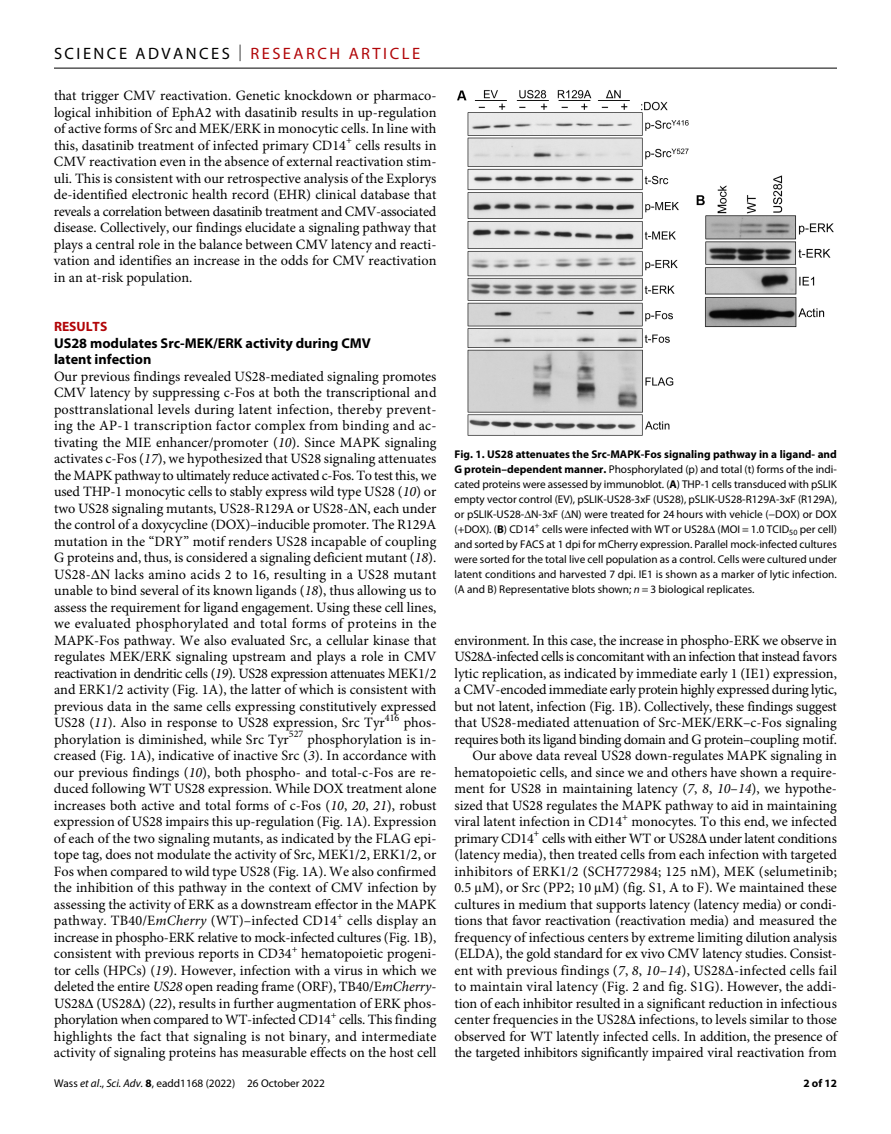
<style>
.page{position:relative;width:891px;height:1134px;background:#fff}
.page>*{position:absolute;margin:0;border:0;box-sizing:border-box;transform-origin:0 0}
.t1{font:16.5px "Myriad Pro";letter-spacing:.15em;color:#000}
.t2{font:14.25px/16.5px "Minion Pro";color:#000;text-align:justify}
.t3{font:700 14.25px/16.5px "Myriad Pro";color:#000}
.t4{font:700 13.5px "Myriad Pro";color:#b10508}
.t5{font:11.25px/15px "Myriad Pro";color:#000;text-align:justify}
.t6{font:700 11.25px "Myriad Pro";color:#000}
.s1{font-weight:300}
.s2{color:#b10508}
.s3{font-style:italic}
.s4{font-weight:700}
</style>
<div class="page">
<hr style="left:54px;top:68px;width:783px;height:1px;background:#000">
<img style="left:457px;top:90px;width:377px;height:346px">
<p class="t1" style="left:54px;top:40px;width:368px">SCIENCE ADVANCES <span class="s1">|</span> <span class="s2">RESEARCH ARTICLE</span></p>
<p class="t2" style="left:54px;top:89px;width:384px">that trigger CMV reactivation. Genetic knockdown or pharmaco&shy;logical inhibition of EphA2 with dasatinib results in up-regulation of active forms of Src and MEK/ERK in monocytic cells. In line with this, dasatinib treatment of infected primary CD14<sup>+</sup> cells results in CMV reactivation even in the absence of external reactivation stim&shy;uli. This is consistent with our retrospective analysis of the Explorys de-identified electronic health record (EHR) clinical database that reveals a correlation between dasatinib treatment and CMV-associated disease. Collectively, our findings elucidate a signaling pathway that plays a central role in the balance between CMV latency and reacti&shy;vation and identifies an increase in the odds for CMV reactivation in an at-risk population.</p>
<p class="t4" style="left:54px;top:316px;width:55px">RESULTS</p>
<p class="t3" style="left:54px;top:333px;width:318px">US28 modulates Src-MEK/ERK activity during CMV latent infection</p>
<p class="t2" style="left:54px;top:369px;width:384px">Our previous findings revealed US28-mediated signaling promotes CMV latency by suppressing c-Fos at both the transcriptional and posttranslational levels during latent infection, thereby prevent&shy;ing the AP-1 transcription factor complex from binding and ac&shy;tivating the MIE enhancer/promoter (<span class="s3">10</span>). Since MAPK signaling activates c-Fos (<span class="s3">17</span>), we hypothesized that US28 signaling attenuates the MAPK pathway to ultimately reduce activated c-Fos. To test this, we used THP-1 monocytic cells to stably express wild type US28 (<span class="s3">10</span>) or two US28 signaling mutants, US28-R129A or US28- N, each under the control of a doxycycline (DOX)–inducible promoter. The R129A mutation in the “DRY” motif renders US28 incapable of coupling G proteins and, thus, is considered a signaling deficient mutant (<span class="s3">18</span>).<br>US28- N lacks amino acids 2 to 16, resulting in a US28 mutant unable to bind several of its known ligands (<span class="s3">18</span>), thus allowing us to assess the requirement for ligand engagement. Using these cell lines, we evaluated phosphorylated and total forms of proteins in the MAPK-Fos pathway. We also evaluated Src, a cellular kinase that regulates MEK/ERK signaling upstream and plays a role in CMV reactivation in dendritic cells (<span class="s3">19</span>). US28 expression attenuates MEK1/2 and ERK1/2 activity (Fig. 1A), the latter of which is consistent with previous data in the same cells expressing constitutively expressed US28 (<span class="s3">11</span>). Also in response to US28 expression, Src Tyr<sup>416</sup> phos&shy;phorylation is diminished, while Src Tyr<sup>527</sup> phosphorylation is in&shy;creased (Fig. 1A), indicative of inactive Src (<span class="s3">3</span>). In accordance with our previous findings (<span class="s3">10</span>), both phospho- and total-c-Fos are re&shy;duced following WT US28 expression. While DOX treatment alone increases both active and total forms of c-Fos (<span class="s3">10</span>, <span class="s3">20</span>, <span class="s3">21</span>), robust expression of US28 impairs this up-regulation (Fig. 1A). Expression of each of the two signaling mutants, as indicated by the FLAG epi&shy;tope tag, does not modulate the activity of Src, MEK1/2, ERK1/2, or Fos when compared to wild type US28 (Fig. 1A). We also confirmed the inhibition of this pathway in the context of CMV infection by assessing the activity of ERK as a downstream effector in the MAPK pathway. TB40/E<span class="s3">mCherry</span> (WT)–infected CD14<sup>+</sup> cells display an increase in phospho-ERK relative to mock-infected cultures (Fig. 1B), consistent with previous reports in CD34<sup>+</sup> hematopoietic progeni&shy;tor cells (HPCs) (<span class="s3">19</span>). However, infection with a virus in which we deleted the entire <span class="s3">US28</span> open reading frame (ORF), TB40/E<span class="s3">mCherry</span>-US28 (US28 ) (<span class="s3">22</span>), results in further augmentation of ERK phos&shy;phorylation when compared to WT-infected CD14<sup>+</sup> cells. This finding highlights the fact that signaling is not binary, and intermediate activity of signaling proteins has measurable effects on the host cell</p>
<p class="t5" style="left:54px;top:1076px;width:272px">Wass <span class="s3">et al</span>., <span class="s3">Sci. Adv.</span> <span class="s4">8</span>, eadd1168 (2022) 26 October 2022</p>
<p class="t5" style="left:454px;top:447px;width:384px"><span class="s4">Fig. 1. US28 attenuates the Src-MAPK-Fos signaling pathway in a ligand- and G protein–dependent manner.</span> Phosphorylated (p) and total (t) forms of the indi&shy;cated proteins were assessed by immunoblot. (<span class="s4">A</span>) THP-1 cells transduced with pSLIK empty vector control (EV), pSLIK-US28-3xF (US28), pSLIK-US28-R129A-3xF (R129A), or pSLIK-US28- N-3xF ( N) were treated for 24 hours with vehicle (−DOX) or DOX (+DOX). (<span class="s4">B</span>) CD14<sup>+</sup> cells were infected with WT or US28 (MOI = 1.0 TCID<sub>50</sub> per cell) and sorted by FACS at 1 dpi for mCherry expression. Parallel mock-infected cultures were sorted for the total live cell population as a control. Cells were cultured under latent conditions and harvested 7 dpi. IE1 is shown as a marker of lytic infection. (A and B) Representative blots shown; <span class="s3">n</span> = 3 biological replicates.</p>
<p class="t2" style="left:454px;top:633px;width:384px;text-align:right">environment. In this case, the increase in phospho-ERK we observe in US28 -infected cells is concomitant with an infection that instead favors lytic replication, as indicated by immediate early 1 (IE1) expression, a CMV-encoded immediate early protein highly expressed during lytic, but not latent, infection (Fig. 1B). Collectively, these findings suggest that US28-mediated attenuation of Src-MEK/ERK–c-Fos signaling requires both its ligand binding domain and G protein–coupling motif.<br>Our above data reveal US28 down-regulates MAPK signaling in hematopoietic cells, and since we and others have shown a require&shy;ment for US28 in maintaining latency (<span class="s3">7</span>, <span class="s3">8</span>, <span class="s3">10</span>–<span class="s3">14</span>), we hypothe&shy;sized that US28 regulates the MAPK pathway to aid in maintaining viral latent infection in CD14<sup>+</sup> monocytes. To this end, we infected primary CD14<sup>+</sup> cells with either WT or US28 under latent conditions (latency media), then treated cells from each infection with targeted inhibitors of ERK1/2 (SCH772984; 125 nM), MEK (selumetinib; 0.5 M), or Src (PP2; 10 M) (fig. S1, A to F). We maintained these cultures in medium that supports latency (latency media) or condi&shy;tions that favor reactivation (reactivation media) and measured the frequency of infectious centers by extreme limiting dilution analysis (ELDA), the gold standard for ex vivo CMV latency studies. Consist&shy;ent with previous findings (<span class="s3">7</span>, <span class="s3">8</span>, <span class="s3">10</span>–<span class="s3">14</span>), US28 -infected cells fail to maintain viral latency (Fig. 2 and fig. S1G). However, the addi&shy;tion of each inhibitor resulted in a significant reduction in infectious center frequencies in the US28 infections, to levels similar to those observed for WT latently infected cells. In addition, the presence of the targeted inhibitors significantly impaired viral reactivation from</p>
<p class="t6" style="left:803px;top:1074px;width:35px">2 of 12</p>
</div>
